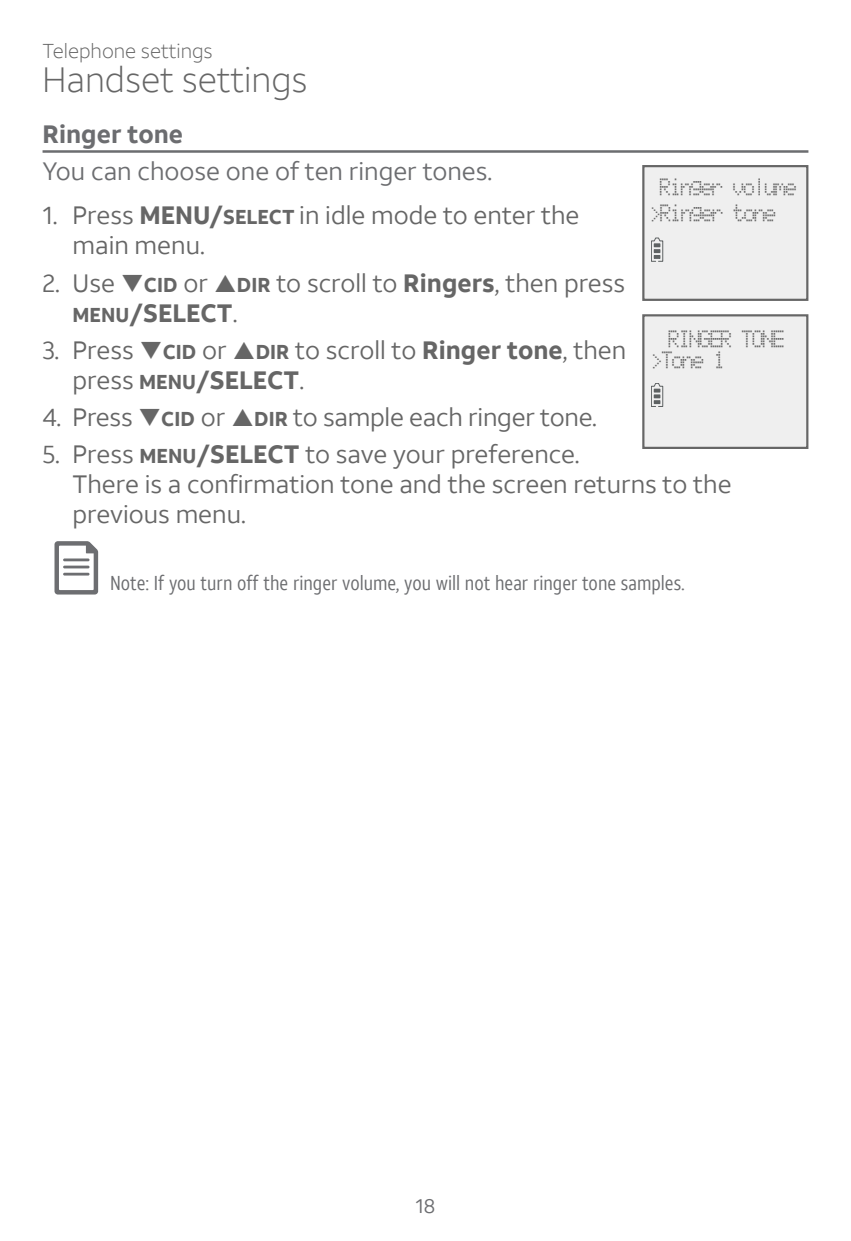
<style>
.page{position:relative;width:851px;height:1241px;background:#fff}
.page>*{position:absolute;margin:0;border:0;box-sizing:border-box;transform-origin:0 0}
._1_1_-_Heading_copy{font:300 35px "ATT Aleck Sans";color:#666}
.Numbered_Steps{font:25px/30px "ATT Aleck Sans";color:#666}
.Main_text_-_10_pt{font:25px "ATT Aleck Sans";color:#6c6d70}
.Subheading{font:700 25px "ATT Aleck Sans";color:#6c6d70}
.Note__single{font:20px "ATT Aleck Cd";color:#6c6d70}
.t1{font:300 20px "ATT Aleck Sans";color:#666}
.t2{font:20px "ATT Aleck Sans";color:#6c6d70}
.t3{font:18px "Dotmat 5 x 7";letter-spacing:-.03em;color:#666;scale:.83 1}
.s1{font-weight:700}
.s2{font-weight:700;font-size:20px}
.s3{font-size:15px}
</style>
<div class="page">
<hr style="left:43px;top:150px;width:765px;height:3px;background:#6c6d70">
<div style="left:642px;top:165px;width:166px;height:136px;background:#efefef;border:2px solid #666"></div>
<div style="left:642px;top:314px;width:166px;height:135px;background:#efefef;border:2px solid #666"></div>
<svg style="left:651px;top:383px;width:12px;height:23px"></svg>
<svg style="left:651px;top:238px;width:12px;height:23px"></svg>
<svg style="left:54px;top:541px;width:44px;height:53px"></svg>
<p class="t1" style="left:43px;top:38px;width:172px">Telephone settings</p>
<p class="_1_1_-_Heading_copy" style="left:43px;top:58px;width:266px">Handset settings</p>
<p class="Subheading" style="left:43px;top:118px;width:142px">Ringer tone</p>
<p class="Main_text_-_10_pt" style="left:43px;top:156px;width:451px">You can choose one of ten ringer tones.</p>
<p class="Numbered_Steps" style="left:73px;top:201px;width:508px;text-indent:-30px">1. Press <span class="s1">MENU/</span><span class="s2">SELECT</span> in idle mode to enter the main menu.</p>
<p class="Numbered_Steps" style="left:73px;top:268px;width:554px;text-indent:-30px">2. Use ❑<span class="s2">CID</span> or <span class="s2">DIR</span> to scroll to <span class="s1">Ringers</span>, then press<br><span class="s2">MENU</span><span class="s1">/SELECT</span>.</p>
<p class="Numbered_Steps" style="left:73px;top:335px;width:555px;text-indent:-30px">3. Press ❑<span class="s2">CID</span> or <span class="s2">DIR</span> to scroll to <span class="s1">Ringer tone</span>, then press <span class="s2">MENU</span><span class="s1">/SELECT</span>.</p>
<p class="Numbered_Steps" style="left:43px;top:402px;width:555px">4. Press ❑<span class="s2">CID</span> or <span class="s2">DIR</span> to sample each ringer tone.</p>
<p class="Numbered_Steps" style="left:73px;top:439px;width:660px;text-indent:-30px">5. Press <span class="s2">MENU</span><span class="s1">/SELECT</span> to save your preference.<br>There is a confirmation tone and the screen returns to the previous menu.</p>
<p class="t3" style="left:659px;top:176px;width:166px">Ringer volume</p>
<p class="t3" style="left:649px;top:202px;width:153px"><span class="s3">&gt;</span>Ringer tone</p>
<p class="t3" style="left:668px;top:327px;width:141px">RINGER TONE</p>
<p class="t3" style="left:650px;top:349px;width:91px"><span class="s3">&gt;</span>Tone 1</p>
<p class="Note__single" style="left:110px;top:570px;width:576px">Note: If you turn off the ringer volume, you will not hear ringer tone samples.</p>
<p class="t2" style="left:415px;top:1193px;width:21px">18</p>
</div>
